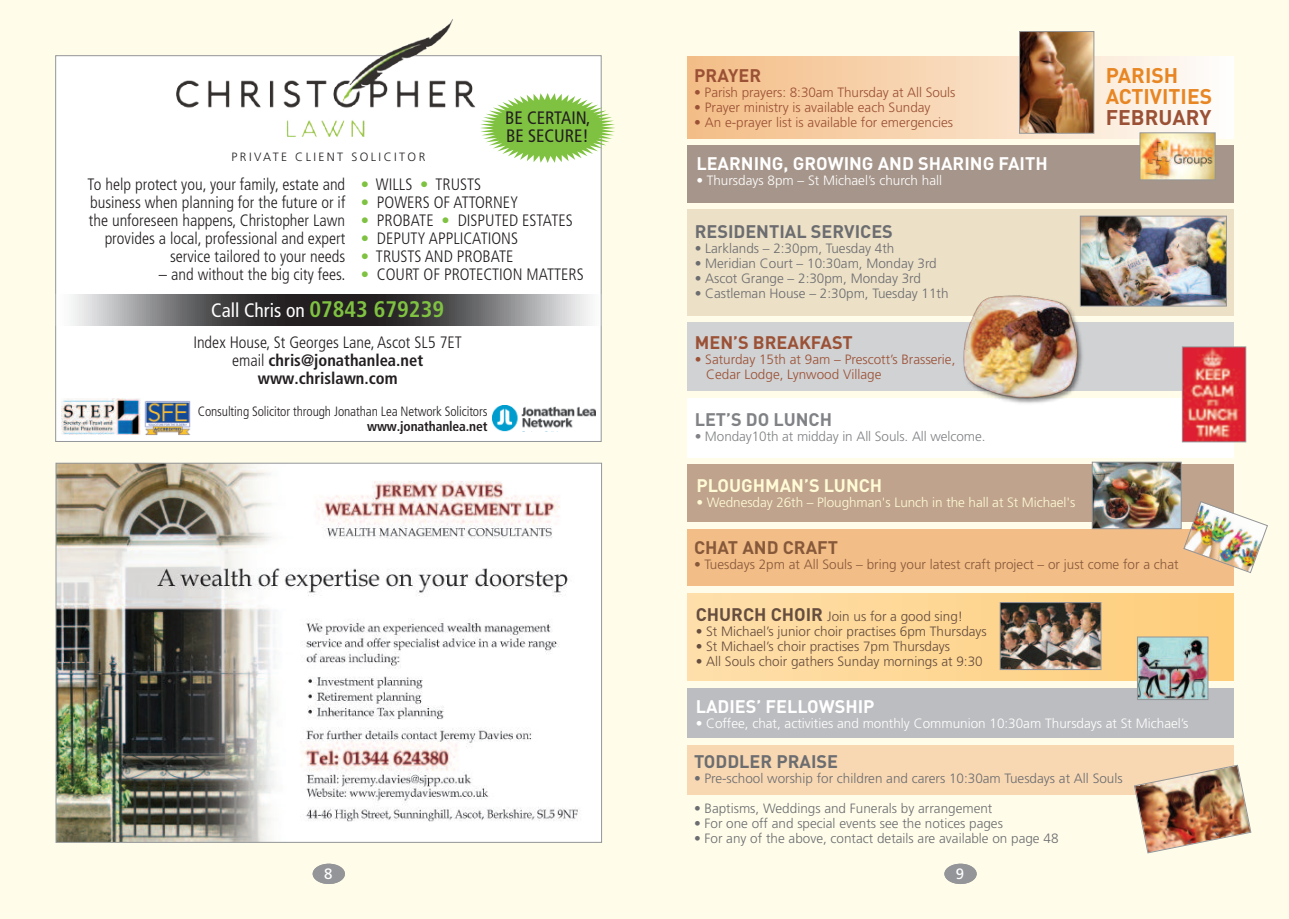
<style>
.page{position:relative;width:1289px;height:919px;background:#fff}
.page>*{position:absolute;margin:0;border:0;box-sizing:border-box;transform-origin:0 0}
.t1{font:700 21px/21px "DIN";color:#e78623}
.t2{font:700 21px "DIN";color:#9b5135}
.t3{font:condensed 19.5px "Frutiger";color:#fff}
.t4{font:700 18px "DIN";color:#fff}
.t5{font:700 18px "DIN";color:#6c6d70}
.t6{font:700 18px "DIN";color:#9b5135}
.t7{font:condensed 18px/18px "Frutiger";color:#231f20}
.t8{font:700 18px "DIN";color:#fffbd6}
.t9{font:700 18px "DIN";color:#86593b}
.t10{font:700 18px "DIN";color:#808285}
.t11{font:300 condensed 16.5px/18px "Frutiger";color:#231f20;text-align:right}
.t12{font:15px "Frutiger";color:#fff}
.t13{font:300 13.5px "Frutiger";color:#6c6d70}
.t14{font:300 13.5px/15px "Frutiger";color:#9b5135}
.t15{font:300 13.5px "Frutiger";color:#654d3f}
.t16{font:300 13.5px "Frutiger";color:#fff}
.t17{font:300 13.5px "Frutiger";color:#86593b}
.t18{font:300 condensed 13.5px "Frutiger";letter-spacing:-.01em;color:#231f20}
.t19{font:300 13.5px "Frutiger";letter-spacing:-.005em;color:#fffbd6}
.t20{font:300 13.5px "Frutiger";letter-spacing:-.005em;color:#808285}
.t21{font:700 condensed 13.5px "Frutiger";letter-spacing:-.01em;color:#231f20}
.t22{font:300 12px "Frutiger";letter-spacing:.2em;color:#231f20}
.s1{color:#7fc241}
.s2{font-weight:700;font-size:22.5px;color:#7fc241}
.s3{font-weight:700}
.s4{font-family:"DIN";font-weight:700;font-size:18px}
</style>
<div class="page">
<div style="left:0;top:0;width:1288px;height:918px;background:#fffdea"></div>
<div style="left:944px;top:863px;width:32px;height:20px;background:#939598;border-radius:50%"></div>
<div style="left:313px;top:863px;width:32px;height:20px;background:#939598;border-radius:50%"></div>
<img style="left:58px;top:465px;width:542px;height:375px">
<div style="left:56px;top:56px;width:545px;height:385px;background:#fff"></div>
<img style="left:159px;top:19px;width:339px;height:118px">
<img style="left:493px;top:405px;width:102px;height:27px">
<svg style="left:55px;top:294px;width:547px;height:31px;background:#727172"></svg>
<svg style="left:480px;top:93px;width:135px;height:70px"></svg>
<img style="left:144px;top:401px;width:47px;height:34px">
<img style="left:62px;top:399px;width:78px;height:35px">
<div style="left:687px;top:322px;width:546px;height:69px;background:#d1d2d4"></div>
<div style="left:687px;top:688px;width:546px;height:49px;background:#bcbdc0"></div>
<div style="left:687px;top:209px;width:546px;height:106px;background:#ece0c7"></div>
<div style="left:687px;top:529px;width:546px;height:57px;background:#f3bd87"></div>
<div style="left:687px;top:145px;width:546px;height:57px;background:#a6958a"></div>
<div style="left:687px;top:745px;width:546px;height:50px;background:#f8d8b3"></div>
<div style="left:687px;top:593px;width:546px;height:87px;background:linear-gradient(to right,#fedfab,#fece7a)"></div>
<div style="left:687px;top:56px;width:546px;height:82px;background:linear-gradient(to right,#f3bc84,#fefcf9)"></div>
<div style="left:687px;top:464px;width:546px;height:58px;background:#bfa38c"></div>
<div style="left:687px;top:398px;width:546px;height:60px;background:#fff"></div>
<img style="left:1139px;top:638px;width:67px;height:60px">
<div style="left:1137px;top:636px;width:71px;height:64px;border:1px solid #939598"></div>
<img style="left:1001px;top:604px;width:98px;height:64px">
<div style="left:999px;top:602px;width:102px;height:68px;border:1px solid #939598"></div>
<img style="left:1021px;top:33px;width:71px;height:99px">
<div style="left:1019px;top:31px;width:75px;height:103px;border:1px solid #939598"></div>
<img style="left:1134px;top:764px;width:117px;height:89px">
<img style="left:1093px;top:464px;width:86px;height:63px">
<div style="left:1091px;top:462px;width:90px;height:67px;border:1px solid #939598"></div>
<img style="left:1081px;top:218px;width:143px;height:86px">
<div style="left:1079px;top:216px;width:147px;height:90px;border:1px solid #939598"></div>
<img style="left:1141px;top:134px;width:72px;height:44px">
<div style="left:1139px;top:132px;width:76px;height:48px;border:1px solid #939598"></div>
<img style="left:928px;top:276px;width:188px;height:40px">
<img style="left:933px;top:280px;width:172px;height:124px">
<img style="left:1183px;top:348px;width:61px;height:92px">
<div style="left:1181px;top:346px;width:65px;height:96px;border:1px solid #939598"></div>
<img style="left:1183px;top:500px;width:85px;height:73px">
<p class="t7" style="left:505px;top:110px;width:87px">BE CERTAIN,<br>BE SECURE!</p>
<p class="t22" style="left:231px;top:151px;width:195px">PRIVATE CLIENT SOLICITOR</p>
<p class="t11" style="left:87px;top:176px;width:259px">To help protect you, your family, estate and business when planning for the future or if the unforeseen happens, Christopher Lawn provides a local, professional and expert service tailored to your needs</p>
<p class="t11" style="left:159px;top:266px;width:188px">– and without the big city fees.</p>
<p class="t11" style="left:361px;top:176px;width:122px"><span class="s1">•</span> WILLS <span class="s1">•</span> TRUSTS</p>
<p class="t11" style="left:361px;top:194px;width:159px"><span class="s1">•</span> POWERS OF ATTORNEY</p>
<p class="t11" style="left:361px;top:212px;width:213px"><span class="s1">•</span> PROBATE <span class="s1">•</span> DISPUTED ESTATES</p>
<p class="t11" style="left:361px;top:230px;width:159px"><span class="s1">•</span> DEPUTY APPLICATIONS</p>
<p class="t11" style="left:361px;top:248px;width:154px"><span class="s1">•</span> TRUSTS AND PROBATE</p>
<p class="t11" style="left:361px;top:266px;width:224px"><span class="s1">•</span> COURT OF PROTECTION MATTERS</p>
<p class="t3" style="left:211px;top:302px;width:234px">Call Chris on <span class="s2">07843 679239</span></p>
<p class="t11" style="left:193px;top:335px;width:270px;text-align:center">Index House, St Georges Lane, Ascot SL5 7ET email <span class="s3">chris@jonathanlea.net www.chrislawn.com</span></p>
<p class="t18" style="left:198px;top:405px;width:291px">Consulting Solicitor through Jonathan Lea Network Solicitors</p>
<p class="t21" style="left:367px;top:420px;width:122px">www.jonathanlea.net</p>
<p class="t6" style="left:694px;top:65px;width:68px">PRAYER</p>
<p class="t14" style="left:694px;top:85px;width:263px">• Parish prayers: 8:30am Thursday at All Souls</p>
<p class="t14" style="left:694px;top:100px;width:238px">• Prayer ministry is available each Sunday</p>
<p class="t14" style="left:694px;top:115px;width:260px">• An e-prayer list is available for emergencies</p>
<p class="t4" style="left:696px;top:153px;width:353px">LEARNING, GROWING AND SHARING FAITH</p>
<p class="t16" style="left:696px;top:175px;width:247px">• Thursdays 8pm – St Michael’s church hall</p>
<p class="t5" style="left:694px;top:221px;width:200px">RESIDENTIAL SERVICES</p>
<p class="t13" style="left:694px;top:242px;width:201px">• Larklands – 2:30pm, Tuesday 4th</p>
<p class="t13" style="left:694px;top:257px;width:243px">• Meridian Court – 10:30am, Monday 3rd</p>
<p class="t13" style="left:694px;top:272px;width:228px">• Ascot Grange – 2:30pm, Monday 3rd</p>
<p class="t13" style="left:694px;top:287px;width:255px">• Castleman House – 2:30pm, Tuesday 11th</p>
<p class="t6" style="left:695px;top:332px;width:159px">MEN’S BREAKFAST</p>
<p class="t14" style="left:706px;top:353px;width:251px;text-indent:-11px">• Saturday 15th at 9am – Prescott’s Brasserie,<br>Cedar Lodge, Lynwood Village</p>
<p class="t10" style="left:694px;top:409px;width:139px">LET’S DO LUNCH</p>
<p class="t20" style="left:694px;top:431px;width:292px">• Monday10th at midday in All Souls. All welcome.</p>
<p class="t8" style="left:696px;top:475px;width:187px">PLOUGHMAN’S LUNCH</p>
<p class="t19" style="left:696px;top:496px;width:380px">• Wednesday 26th – Ploughman's Lunch in the hall at St Michael's</p>
<p class="t1" style="left:1105px;top:65px;width:108px">PARISH<br>ACTIVITIES</p>
<p class="t2" style="left:1105px;top:105px;width:107px">FEBRUARY</p>
<p class="t9" style="left:694px;top:537px;width:145px">CHAT AND CRAFT</p>
<p class="t17" style="left:694px;top:559px;width:486px">• Tuesdays 2pm at All Souls – bring your latest craft project – or just come for a chat</p>
<p class="t15" style="left:695px;top:611px;width:269px"><span class="s4">CHURCH CHOIR</span> Join us for a good sing!</p>
<p class="t15" style="left:695px;top:626px;width:293px">• St Michael’s junior choir practises 6pm Thursdays</p>
<p class="t15" style="left:695px;top:641px;width:256px">• St Michael’s choir practises 7pm Thursdays</p>
<p class="t15" style="left:695px;top:656px;width:288px">• All Souls choir gathers Sunday mornings at 9:30</p>
<p class="t4" style="left:695px;top:695px;width:180px">LADIES’ FELLOWSHIP</p>
<p class="t16" style="left:695px;top:717px;width:494px">• Coffee, chat, activities and monthly Communion 10:30am Thursdays at St Michael’s</p>
<p class="t5" style="left:694px;top:750px;width:145px">TODDLER PRAISE</p>
<p class="t13" style="left:694px;top:772px;width:430px">• Pre-school worship for children and carers 10:30am Tuesdays at All Souls</p>
<p class="t13" style="left:694px;top:802px;width:300px">• Baptisms, Weddings and Funerals by arrangement</p>
<p class="t13" style="left:694px;top:817px;width:310px">• For one off and special events see the notices pages</p>
<p class="t13" style="left:694px;top:832px;width:366px">• For any of the above, contact details are available on page 48</p>
<p class="t12" style="left:324px;top:867px;width:10px">8</p>
<p class="t12" style="left:956px;top:867px;width:10px">9</p>
</div>
